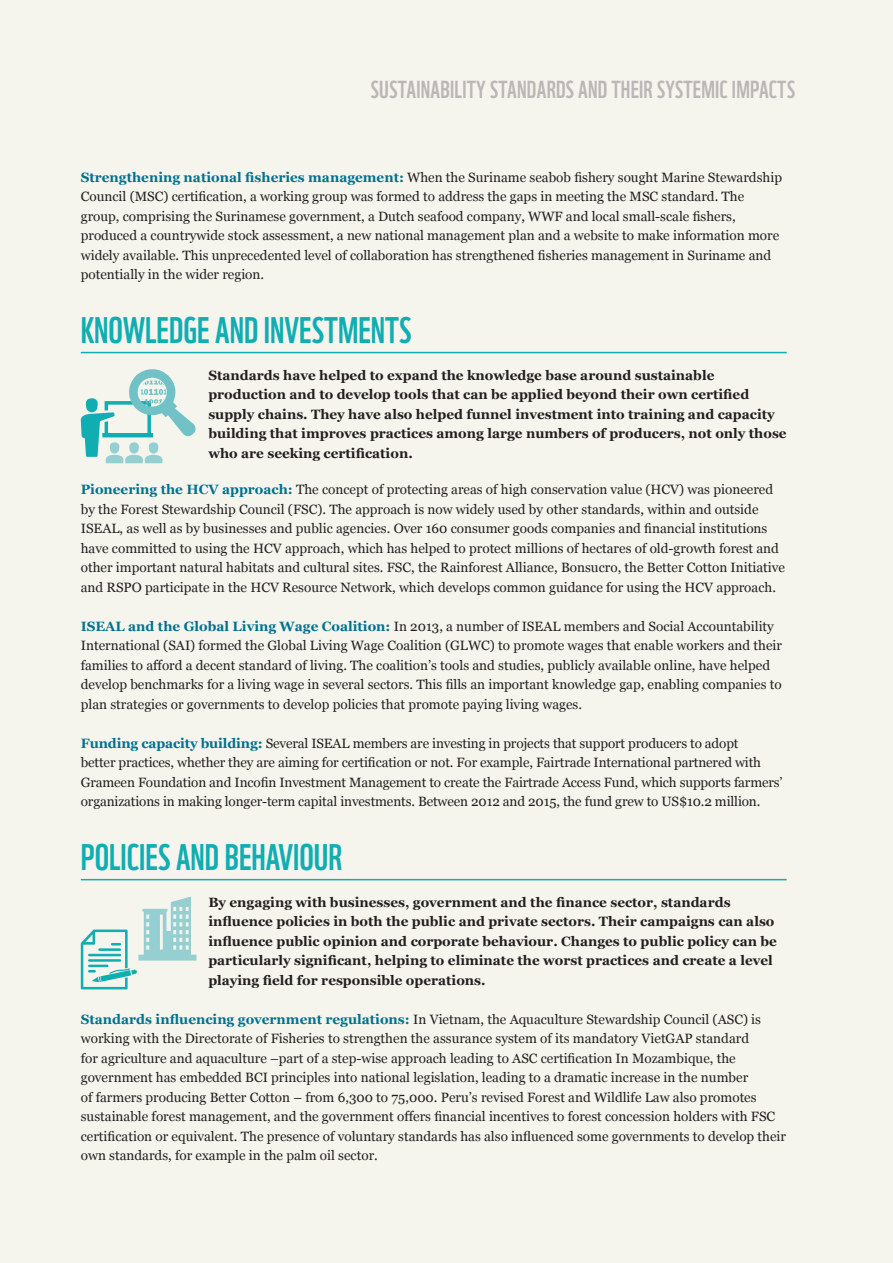
<style>
.page{position:relative;width:893px;height:1263px;background:#f5f5ee}
.page>*{position:absolute;margin:0;border:0;box-sizing:border-box;transform-origin:0 0}
.t1{font:36px "WWF";color:#10aeb2}
.t2{font:24px "WWF";letter-spacing:.01em;color:#bbb7b7}
.t3{font:13.5px/19.5px "Georgia";color:#231f20}
.t4{font:700 13.5px/19.5px "Georgia";color:#231f20}
.s1{font-weight:700;color:#00718e}
</style>
<div class="page">
<hr style="left:81px;top:352px;width:706px;height:1px;background:#10aeb2">
<hr style="left:81px;top:879px;width:706px;height:1px;background:#10aeb2">
<svg style="left:81px;top:896px;width:115px;height:93px"></svg>
<svg style="left:81px;top:369px;width:115px;height:94px"></svg>
<h2 class="t2" style="left:370px;top:70px;width:426px">SUSTAINABILITY STANDARDS AND THEIR SYSTEMIC IMPACTS</h2>
<p class="t3" style="left:81px;top:167px;width:703px"><span class="s1">Strengthening national fisheries management:</span> When the Suriname seabob fishery sought Marine Stewardship Council (MSC) certification, a working group was formed to address the gaps in meeting the MSC standard. The group, comprising the Surinamese government, a Dutch seafood company, WWF and local small-scale fishers, produced a countrywide stock assessment, a new national management plan and a website to make information more widely available. This unprecedented level of collaboration has strengthened fisheries management in Suriname and potentially in the wider region.</p>
<p class="t1" style="left:81px;top:302px;width:332px">KNOWLEDGE AND INVESTMENTS</p>
<p class="t4" style="left:208px;top:365px;width:580px">Standards have helped to expand the knowledge base around sustainable production and to develop tools that can be applied beyond their own certified supply chains. They have also helped funnel investment into training and capacity building that improves practices among large numbers of producers, not only those who are seeking certification.</p>
<p class="t3" style="left:81px;top:479px;width:706px"><span class="s1">Pioneering the HCV approach:</span> The concept of protecting areas of high conservation value (HCV) was pioneered by the Forest Stewardship Council (FSC). The approach is now widely used by other standards, within and outside ISEAL, as well as by businesses and public agencies. Over 160 consumer goods companies and financial institutions have committed to using the HCV approach, which has helped to protect millions of hectares of old-growth forest and other important natural habitats and cultural sites. FSC, the Rainforest Alliance, Bonsucro, the Better Cotton Initiative and RSPO participate in the HCV Resource Network, which develops common guidance for using the HCV approach.</p>
<p class="t3" style="left:81px;top:616px;width:703px"><span class="s1">ISEAL and the Global Living Wage Coalition:</span> In 2013, a number of ISEAL members and Social Accountability International (SAI) formed the Global Living Wage Coalition (GLWC) to promote wages that enable workers and their families to afford a decent standard of living. The coalition’s tools and studies, publicly available online, have helped develop benchmarks for a living wage in several sectors. This fills an important knowledge gap, enabling companies to plan strategies or governments to develop policies that promote paying living wages.</p>
<p class="t3" style="left:81px;top:733px;width:703px"><span class="s1">Funding capacity building:</span> Several ISEAL members are investing in projects that support producers to adopt<br>better practices, whether they are aiming for certification or not. For example, Fairtrade International partnered with Grameen Foundation and Incofin Investment Management to create the Fairtrade Access Fund, which supports farmers’ organizations in making longer-term capital investments. Between 2012 and 2015, the fund grew to US$10.2 million.</p>
<p class="t1" style="left:81px;top:829px;width:263px">POLICIES AND BEHAVIOUR</p>
<p class="t4" style="left:208px;top:892px;width:570px">By engaging with businesses, government and the finance sector, standards influence policies in both the public and private sectors. Their campaigns can also influence public opinion and corporate behaviour. Changes to public policy can be particularly significant, helping to eliminate the worst practices and create a level playing field for responsible operations.</p>
<p class="t3" style="left:81px;top:1009px;width:707px"><span class="s1">Standards influencing government regulations:</span> In Vietnam, the Aquaculture Stewardship Council (ASC) is working with the Directorate of Fisheries to strengthen the assurance system of its mandatory VietGAP standard<br>for agriculture and aquaculture –part of a step-wise approach leading to ASC certification In Mozambique, the government has embedded BCI principles into national legislation, leading to a dramatic increase in the number<br>of farmers producing Better Cotton – from 6,300 to 75,000. Peru’s revised Forest and Wildlife Law also promotes sustainable forest management, and the government offers financial incentives to forest concession holders with FSC certification or equivalent. The presence of voluntary standards has also influenced some governments to develop their own standards, for example in the palm oil sector.</p>
</div>
